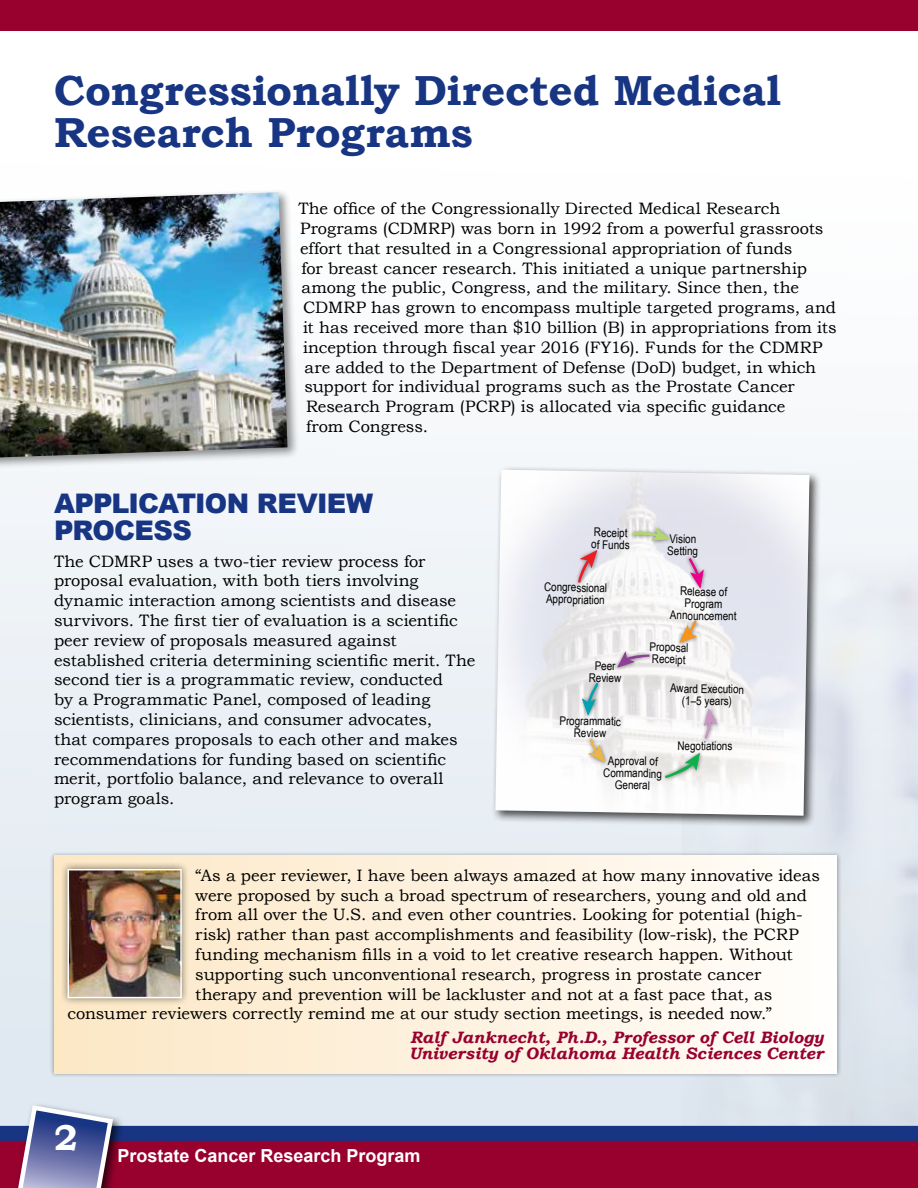
<style>
.page{position:relative;width:918px;height:1188px;background:#fff}
.page>*{position:absolute;margin:0;border:0;box-sizing:border-box;transform-origin:0 0}
.t1{font:700 42px/42px "Bookman Old Style";color:#173583}
.t2{font:700 36px "Bookman Old Style";color:#fff}
.t3{font:900 27px/27px "Arial";letter-spacing:-.03em;color:#173583}
.t4{font:700 18px "Arial";color:#fff}
.t5{font:16.5px/19.8px "Bookman Old Style";letter-spacing:-.005em;color:#000}
.t6{font:italic 700 16.5px/16.5px "Bookman Old Style";color:#98002e}
.t7{font:12px/12px "Arial Narrow";color:#000;text-align:center}
</style>
<div class="page">
<div style="left:0;top:334px;width:918px;height:854px;background:linear-gradient(to bottom,#f8fafc,#d8e2ec)"></div>
<div style="left:0;top:1135px;width:918px;height:53px;background:#98002e"></div>
<div style="left:0;top:1126px;width:918px;height:15px;background:#173583"></div>
<div style="left:7px;top:1101px;width:117px;height:87px;background:#000;opacity:.7"></div>
<svg style="left:8px;top:1103px;width:108px;height:85px"></svg>
<div style="left:0;top:0;width:918px;height:31px;background:#98002e"></div>
<div style="left:0;top:189px;width:299px;height:283px;background:#000;opacity:.45"></div>
<img style="left:0;top:192px;width:287px;height:265px">
<div style="left:491px;top:465px;width:331px;height:363px;background:#000;opacity:.7"></div>
<img style="left:495px;top:470px;width:314px;height:346px">
<img style="left:573px;top:545px;width:32px;height:45px">
<svg style="left:578px;top:550px;width:20px;height:33px"></svg>
<img style="left:628px;top:522px;width:49px;height:26px">
<svg style="left:632px;top:527px;width:38px;height:14px"></svg>
<img style="left:683px;top:553px;width:29px;height:44px">
<svg style="left:688px;top:558px;width:16px;height:31px"></svg>
<img style="left:674px;top:615px;width:31px;height:36px">
<svg style="left:679px;top:620px;width:18px;height:23px"></svg>
<img style="left:612px;top:645px;width:45px;height:30px">
<svg style="left:617px;top:651px;width:33px;height:17px"></svg>
<img style="left:576px;top:677px;width:30px;height:47px">
<svg style="left:581px;top:683px;width:18px;height:33px"></svg>
<img style="left:583px;top:734px;width:30px;height:35px">
<svg style="left:587px;top:739px;width:19px;height:24px"></svg>
<img style="left:660px;top:747px;width:47px;height:39px">
<svg style="left:665px;top:752px;width:35px;height:27px"></svg>
<img style="left:698px;top:704px;width:27px;height:42px">
<svg style="left:703px;top:708px;width:15px;height:31px"></svg>
<div style="left:49px;top:851px;width:792px;height:227px;background:#000;opacity:.35"></div>
<div style="left:54px;top:855px;width:783px;height:218px;background:linear-gradient(to right,#fce7c4,#fffdfb)"></div>
<div style="left:60px;top:861px;width:129px;height:145px;background:#000;opacity:.49"></div>
<img style="left:71px;top:872px;width:108px;height:123px">
<div style="left:68px;top:869px;width:114px;height:129px;border:2px solid #fff"></div>
<h1 class="t1" style="left:54px;top:69px;width:728px">Congressionally Directed Medical<br>Research Programs</h1>
<p class="t5" style="left:298px;top:199px;width:483px">The office of the Congressionally Directed Medical Research</p>
<p class="t5" style="left:300px;top:218px;width:525px">Programs (CDMRP) was born in 1992 from a powerful grassroots</p>
<p class="t5" style="left:300px;top:238px;width:494px">effort that resulted in a Congressional appropriation of funds</p>
<p class="t5" style="left:302px;top:258px;width:507px">for breast cancer research. This initiated a unique partnership</p>
<p class="t5" style="left:302px;top:278px;width:499px">among the public, Congress, and the military. Since then, the</p>
<p class="t5" style="left:303px;top:298px;width:535px">CDMRP has grown to encompass multiple targeted programs, and</p>
<p class="t5" style="left:303px;top:317px;width:535px">it has received more than $10 billion (B) in appropriations from its</p>
<p class="t5" style="left:303px;top:337px;width:521px">inception through fiscal year 2016 (FY16). Funds for the CDMRP</p>
<p class="t5" style="left:305px;top:357px;width:513px">are added to the Department of Defense (DoD) budget, in which</p>
<p class="t5" style="left:305px;top:377px;width:492px">support for individual programs such as the Prostate Cancer</p>
<p class="t5" style="left:306px;top:397px;width:481px">Research Program (PCRP) is allocated via specific guidance</p>
<p class="t5" style="left:306px;top:416px;width:124px">from Congress.</p>
<h3 class="t3" style="left:54px;top:489px;width:321px">APPLICATION REVIEW<br>PROCESS</h3>
<p class="t5" style="left:54px;top:551px;width:423px">The CDMRP uses a two-tier review process for proposal evaluation, with both tiers involving dynamic interaction among scientists and disease survivors. The first tier of evaluation is a scientific peer review of proposals measured against established criteria determining scientific merit. The second tier is a programmatic review, conducted<br>by a Programmatic Panel, composed of leading scientists, clinicians, and consumer advocates,<br>that compares proposals to each other and makes recommendations for funding based on scientific merit, portfolio balance, and relevance to overall program goals.</p>
<p class="t7" style="left:592px;top:526px;width:40px;text-align:left;rotate:1deg">Receipt of Funds</p>
<p class="t7" style="left:668px;top:532px;width:32px;text-align:left;rotate:1deg">Vision<br>Setting</p>
<p class="t7" style="left:671px;top:585px;width:68px;rotate:1deg">Release of<br>Program<br>Announcement</p>
<p class="t7" style="left:650px;top:640px;width:40px;text-align:left;rotate:1deg">Proposal<br>Receipt</p>
<p class="t7" style="left:544px;top:580px;width:65px;text-align:left;rotate:1deg">Congressional<br>Appropriation</p>
<p class="t7" style="left:589px;top:659px;width:34px;rotate:1deg">Peer<br>Review</p>
<p class="t7" style="left:560px;top:714px;width:63px;rotate:1deg">Programmatic<br>Review</p>
<p class="t7" style="left:604px;top:754px;width:60px;rotate:1deg">Approval of<br>Commanding<br>General</p>
<p class="t7" style="left:670px;top:682px;width:75px;rotate:1deg">Award Execution (1–5 years)</p>
<p class="t7" style="left:678px;top:739px;width:56px;rotate:1deg">Negotiations</p>
<p class="t5" style="left:195px;top:865px;width:626px">“As a peer reviewer, I have been always amazed at how many innovative ideas</p>
<p class="t5" style="left:195px;top:885px;width:613px">were proposed by such a broad spectrum of researchers, young and old and</p>
<p class="t5" style="left:195px;top:905px;width:609px">from all over the U.S. and even other countries. Looking for potential (high-</p>
<p class="t5" style="left:195px;top:925px;width:605px">risk) rather than past accomplishments and feasibility (low-risk), the PCRP</p>
<p class="t5" style="left:195px;top:945px;width:599px">funding mechanism fills in a void to let creative research happen. Without</p>
<p class="t5" style="left:195px;top:964px;width:567px">supporting such unconventional research, progress in prostate cancer</p>
<p class="t5" style="left:195px;top:984px;width:579px">therapy and prevention will be lackluster and not at a fast pace that, as</p>
<p class="t5" style="left:68px;top:1004px;width:706px">consumer reviewers correctly remind me at our study section meetings, is needed now.”</p>
<p class="t6" style="left:409px;top:1029px;width:416px">Ralf Janknecht, Ph.D., Professor of Cell Biology<br>University of Oklahoma Health Sciences Center</p>
<h2 class="t2" style="left:54px;top:1112px;width:25px">2</h2>
<p class="t4" style="left:117px;top:1144px;width:305px">Prostate Cancer Research Program</p>
</div>
